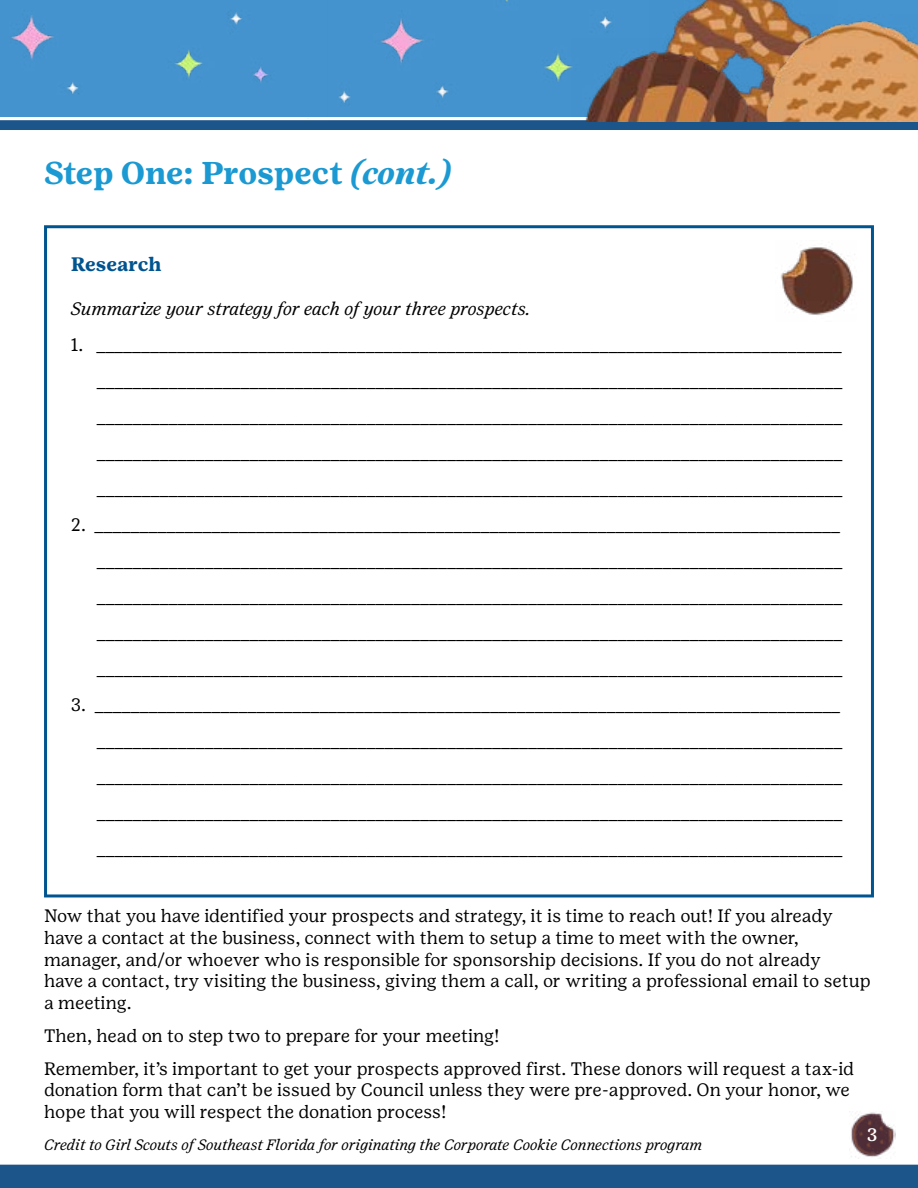
<style>
.page{position:relative;width:918px;height:1188px;background:#fff}
.page>*{position:absolute;margin:0;border:0;box-sizing:border-box;transform-origin:0 0}
.t1{font:700 31.5px "Girl Scout Text";color:#1a99d2}
.t2{font:700 19.5px "Girl Scout Text";color:#00548f}
.t3{font:18px/36px "Girl Scout Text";letter-spacing:-.005em;color:#000}
.t4{font:italic 18px "Girl Scout Text";letter-spacing:-.005em;color:#000}
.t5{font:500 18px "Girl Scout Text";color:#fff}
.t6{font:italic 15px "Girl Scout Text";color:#000}
.s1{font-style:italic}
</style>
<div class="page">
<div style="left:0;top:1165px;width:918px;height:23px;background:#1c558a"></div>
<img style="left:851px;top:1112px;width:45px;height:45px">
<svg style="left:0;top:120px;width:918px;height:10px"></svg>
<div style="left:0;top:0;width:328px;height:117px;background:#4493ce"></div>
<div style="left:328px;top:0;width:322px;height:121px;background:#4493ce"></div>
<div style="left:44px;top:225px;width:830px;height:672px;background:#fff;border:3px solid #00548f"></div>
<img style="left:780px;top:247px;width:73px;height:68px">
<img style="left:650px;top:0;width:188px;height:38px">
<img style="left:572px;top:38px;width:188px;height:83px">
<img style="left:760px;top:14px;width:158px;height:107px">
<h1 class="t1" style="left:44px;top:155px;width:409px">Step One: Prospect <span class="s1">(cont.)</span></h1>
<p class="t2" style="left:71px;top:253px;width:92px">Research</p>
<p class="t4" style="left:71px;top:299px;width:462px">Summarize your strategy for each of your three prospects.</p>
<p class="t3" style="left:97px;top:327px;width:747px;text-align:justify;text-indent:-26px">1. ___________________________________________________________________________________ ___________________________________________________________________________________ ___________________________________________________________________________________ ___________________________________________________________________________________ ___________________________________________________________________________________</p>
<p class="t3" style="left:97px;top:507px;width:747px;text-indent:-26px">2. ___________________________________________________________________________________ ___________________________________________________________________________________ ___________________________________________________________________________________ ___________________________________________________________________________________ ___________________________________________________________________________________</p>
<p class="t3" style="left:97px;top:687px;width:747px;text-align:justify;text-indent:-26px">3. ___________________________________________________________________________________ ___________________________________________________________________________________ ___________________________________________________________________________________ ___________________________________________________________________________________ ___________________________________________________________________________________</p>
<p class="t3" style="left:44px;top:905px;width:828px;line-height:21.6px">Now that you have identified your prospects and strategy, it is time to reach out! If you already have a contact at the business, connect with them to setup a time to meet with the owner, manager, and/or whoever who is responsible for sponsorship decisions. If you do not already<br>have a contact, try visiting the business, giving them a call, or writing a professional email to setup a meeting.</p>
<p class="t3" style="left:44px;top:1019px;width:812px;line-height:33px">Then, head on to step two to prepare for your meeting!<br>Remember, it’s important to get your prospects approved first. These donors will request a tax-id</p>
<p class="t3" style="left:44px;top:1079px;width:807px;line-height:21.6px">donation form that can’t be issued by Council unless they were pre-approved. On your honor, we hope that you will respect the donation process!</p>
<p class="t6" style="left:44px;top:1137px;width:660px">Credit to Girl Scouts of Southeast Florida for originating the Corporate Cookie Connections program</p>
<p class="t5" style="left:867px;top:1124px;width:12px">3</p>
</div>
